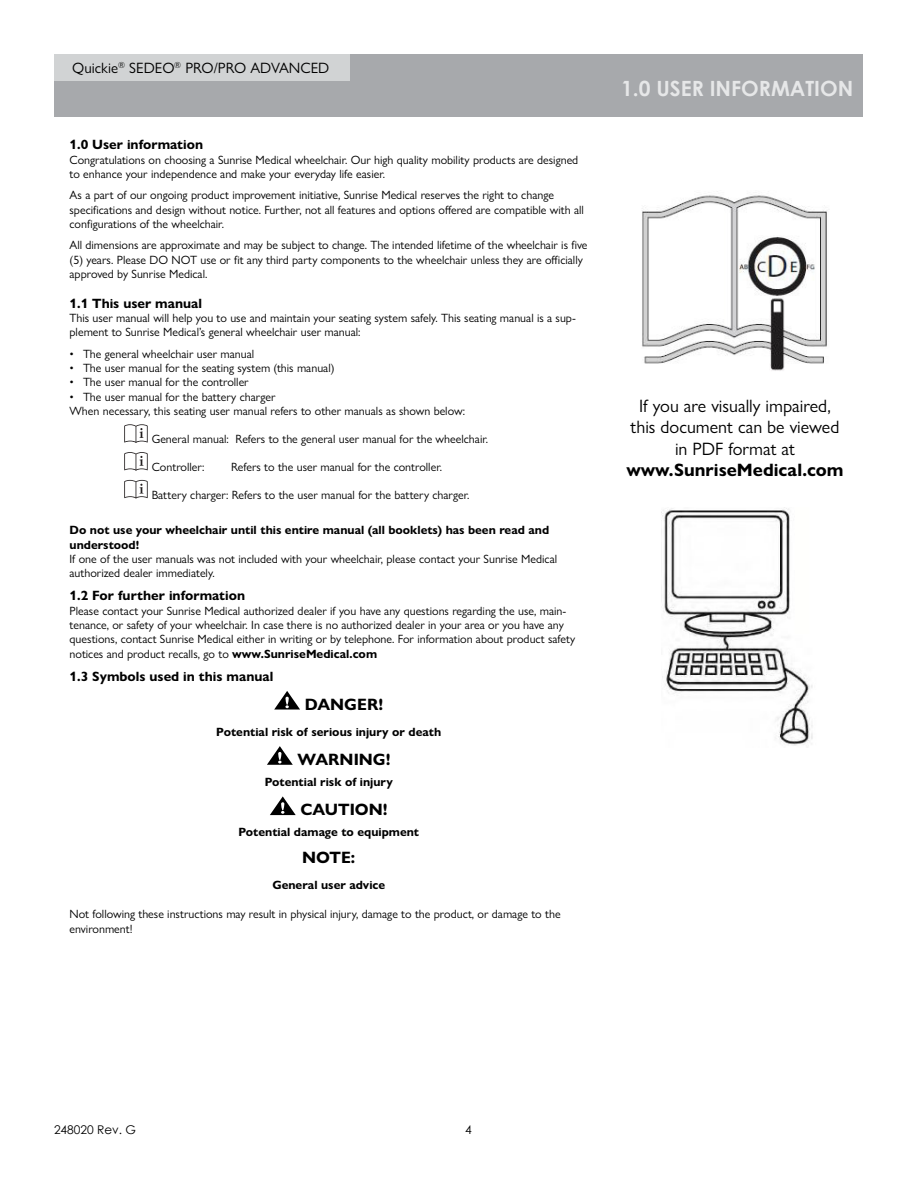
<style>
.page{position:relative;width:918px;height:1188px;background:#fff}
.page>*{position:absolute;margin:0;border:0;box-sizing:border-box;transform-origin:0 0}
.t1{font:700 21px "Century Gothic";color:#e6e7e8}
.t2{font:18px/21.6px "Gill Sans Nova";color:#000;text-align:center}
.t3{font:700 18px "Gill Sans Nova";color:#000}
.t4{font:700 16.5px "Gill Sans Nova";color:#000}
.t5{font:15px "Gill Sans Nova";color:#000}
.t6{font:700 13.5px "Gill Sans Nova";color:#000}
.t7{font:12px/14.4px "Gill Sans Nova";color:#000}
.t8{font:700 12px/14.4px "Gill Sans Nova";color:#000}
.t9{font:12px "Century Gothic";color:#000}
.s1{font-weight:700}
</style>
<div class="page">
<div style="left:54px;top:54px;width:809px;height:63px;background:#a7a9ac"></div>
<div style="left:54px;top:54px;width:296px;height:26px;background:#d1d3d4"></div>
<svg style="left:124px;top:424px;width:24px;height:19px"></svg>
<svg style="left:124px;top:452px;width:24px;height:19px"></svg>
<svg style="left:124px;top:480px;width:24px;height:19px"></svg>
<svg style="left:274px;top:691px;width:26px;height:19px"></svg>
<svg style="left:267px;top:746px;width:26px;height:19px"></svg>
<svg style="left:270px;top:796px;width:26px;height:19px"></svg>
<img style="left:642px;top:191px;width:186px;height:180px">
<img style="left:661px;top:508px;width:152px;height:238px">
<p class="t5" style="left:72px;top:62px;width:259px">Quickie<sup>®</sup> SEDEO<sup>®</sup> PRO/PRO ADVANCED</p>
<p class="t6" style="left:70px;top:140px;width:135px">1.0 User information</p>
<p class="t7" style="left:70px;top:154px;width:510px">Congratulations on choosing a Sunrise Medical wheelchair. Our high quality mobility products are designed to enhance your independence and make your everyday life easier.</p>
<p class="t7" style="left:70px;top:189px;width:516px">As a part of our ongoing product improvement initiative, Sunrise Medical reserves the right to change specifications and design without notice. Further, not all features and options offered are compatible with all configurations of the wheelchair.</p>
<p class="t7" style="left:70px;top:239px;width:520px">All dimensions are approximate and may be subject to change. The intended lifetime of the wheelchair is five (5) years. Please DO NOT use or fit any third party components to the wheelchair unless they are officially approved by Sunrise Medical.</p>
<p class="t6" style="left:70px;top:298px;width:134px">1.1 This user manual</p>
<p class="t7" style="left:70px;top:312px;width:508px">This user manual will help you to use and maintain your seating system safely. This seating manual is a sup&shy;plement to Sunrise Medical’s general wheelchair user manual:</p>
<p class="t7" style="left:70px;top:348px;width:186px">• The general wheelchair user manual</p>
<p class="t7" style="left:70px;top:362px;width:267px">• The user manual for the seating system (this manual)</p>
<p class="t7" style="left:70px;top:376px;width:181px">• The user manual for the controller</p>
<p class="t7" style="left:70px;top:391px;width:397px">• The user manual for the battery charger<br>When necessary, this seating user manual refers to other manuals as shown below:</p>
<p class="t7" style="left:152px;top:433px;width:338px">General manual: Refers to the general user manual for the wheelchair.</p>
<p class="t7" style="left:152px;top:461px;width:54px">Controller:</p>
<p class="t7" style="left:231px;top:461px;width:212px">Refers to the user manual for the controller.</p>
<p class="t7" style="left:152px;top:489px;width:319px">Battery charger: Refers to the user manual for the battery charger.</p>
<p class="t8" style="left:70px;top:524px;width:481px">Do not use your wheelchair until this entire manual (all booklets) has been read and understood!</p>
<p class="t7" style="left:70px;top:553px;width:489px">If one of the user manuals was not included with your wheelchair, please contact your Sunrise Medical authorized dealer immediately.</p>
<p class="t6" style="left:70px;top:591px;width:177px">1.2 For further information</p>
<p class="t7" style="left:70px;top:605px;width:507px">Please contact your Sunrise Medical authorized dealer if you have any questions regarding the use, main&shy;tenance, or safety of your wheelchair. In case there is no authorized dealer in your area or you have any questions, contact Sunrise Medical either in writing or by telephone. For information about product safety notices and product recalls, go to <span class="s1">www.SunriseMedical.com</span></p>
<p class="t6" style="left:70px;top:671px;width:205px">1.3 Symbols used in this manual</p>
<h3 class="t4" style="left:305px;top:698px;width:80px">DANGER!</h3>
<p class="t8" style="left:216px;top:726px;width:227px">Potential risk of serious injury or death</p>
<h3 class="t4" style="left:298px;top:753px;width:95px">WARNING!</h3>
<p class="t8" style="left:265px;top:776px;width:130px">Potential risk of injury</p>
<h3 class="t4" style="left:301px;top:803px;width:89px">CAUTION!</h3>
<p class="t8" style="left:238px;top:826px;width:182px">Potential damage to equipment</p>
<h3 class="t4" style="left:302px;top:851px;width:55px">NOTE:</h3>
<p class="t8" style="left:272px;top:879px;width:114px">General user advice</p>
<p class="t7" style="left:70px;top:908px;width:493px">Not following these instructions may result in physical injury, damage to the product, or damage to the environment!</p>
<h1 class="t1" style="left:621px;top:80px;width:234px">1.0 USER INFORMATION</h1>
<h2 class="t2" style="left:631px;top:397px;width:210px">If you are visually impaired, this document can be viewed in PDF format at</h2>
<h2 class="t3" style="left:626px;top:464px;width:219px">www.SunriseMedical.com</h2>
<p class="t9" style="left:54px;top:1124px;width:84px">248020 Rev. G</p>
<p class="t9" style="left:465px;top:1124px;width:8px">4</p>
</div>
